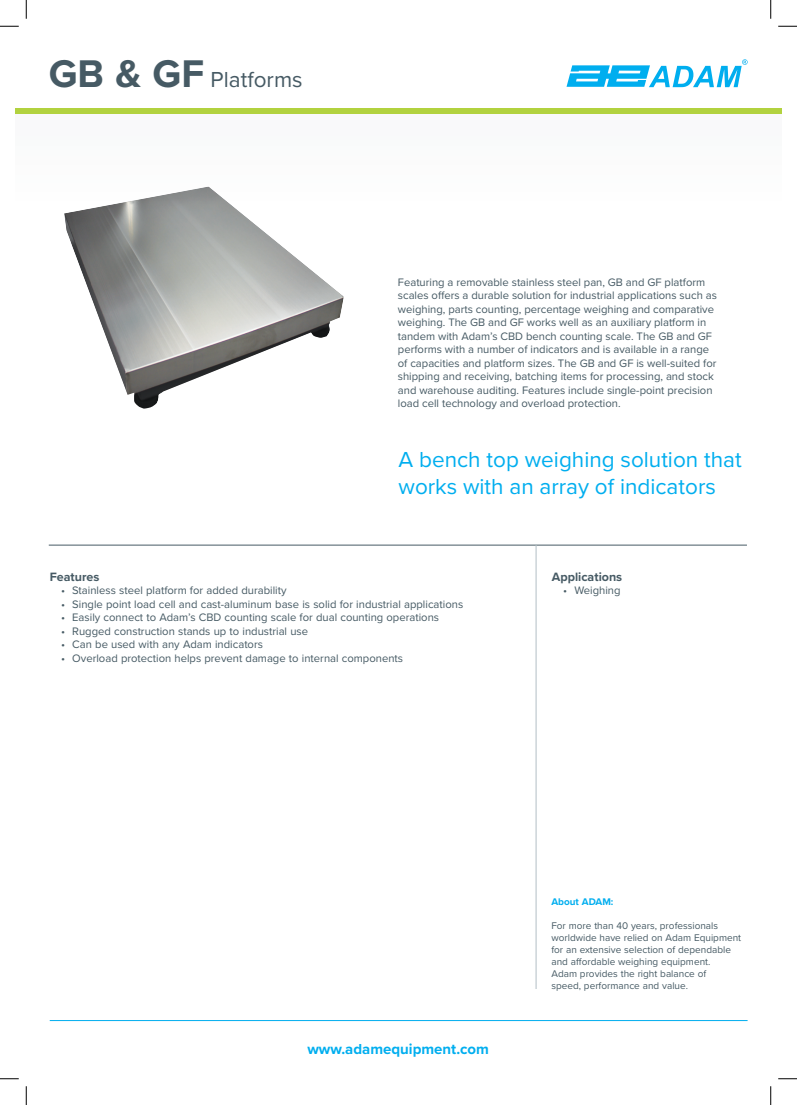
<style>
.page{position:relative;width:797px;height:1105px;background:#fff}
.page>*{position:absolute;margin:0;border:0;box-sizing:border-box;transform-origin:0 0}
.t1{font:22.5px/27px "Proxima Nova";color:#00aeef}
.t2{font:22.5px "Proxima Nova";color:#465a64}
.t3{font:700 15px "Proxima Nova";color:#00aeef}
.t4{font:700 12.5px "Proxima Nova";color:#465a64}
.t5{font:11.25px/13.5px "Proxima Nova";color:#465a64}
.t6{font:10px/12px "Proxima Nova";color:#465a64}
.t7{font:700 10px "Proxima Nova";color:#00aeef}
.s1{font-weight:700;font-size:40px}
</style>
<div class="page">
<svg style="left:566px;top:59px;width:181px;height:28px"></svg>
<img style="left:64px;top:209px;width:279px;height:200px">
<div style="left:15px;top:114px;width:767px;height:95px;background:#fbfbfb"></div>
<hr style="left:50px;top:1020px;width:697px;height:1px;background:#00aeef">
<hr style="left:49px;top:545px;width:698px;height:1px;background:#465a64">
<hr style="left:536px;top:545px;width:1px;height:444px;background:#b2bfc6">
<div style="left:15px;top:108px;width:766px;height:6px;background:#b2d23f"></div>
<svg style="left:0;top:25px;width:19px;height:2px"></svg>
<svg style="left:778px;top:25px;width:19px;height:2px"></svg>
<svg style="left:0;top:1078px;width:19px;height:1px"></svg>
<svg style="left:778px;top:1078px;width:19px;height:1px"></svg>
<svg style="left:25px;top:0;width:2px;height:19px"></svg>
<svg style="left:25px;top:1086px;width:2px;height:19px"></svg>
<svg style="left:770px;top:0;width:1px;height:19px"></svg>
<svg style="left:770px;top:1086px;width:1px;height:19px"></svg>
<h1 class="t2" style="left:49px;top:63px;width:255px"><span class="s1">GB &amp; GF</span> Platforms</h1>
<p class="t5" style="left:398px;top:275px;width:320px">Featuring a removable stainless steel pan, GB and GF platform scales offers a durable solution for industrial applications such as weighing, parts counting, percentage weighing and comparative weighing. The GB and GF works well as an auxiliary platform in tandem with Adam’s CBD bench counting scale. The GB and GF performs with a number of indicators and is available in a range of capacities and platform sizes. The GB and GF is well-suited for shipping and receiving, batching items for processing, and stock and warehouse auditing. Features include single-point precision load cell technology and overload protection.</p>
<h1 class="t1" style="left:398px;top:445px;width:344px">A bench top weighing solution that works with an array of indicators</h1>
<p class="t4" style="left:50px;top:567px;width:51px">Features</p>
<p class="t5" style="left:61px;top:583px;width:227px">• Stainless steel platform for added durability</p>
<p class="t5" style="left:61px;top:597px;width:404px">• Single point load cell and cast-aluminum base is solid for industrial applications</p>
<p class="t5" style="left:61px;top:610px;width:379px">• Easily connect to Adam’s CBD counting scale for dual counting operations</p>
<p class="t5" style="left:61px;top:624px;width:249px">• Rugged construction stands up to industrial use</p>
<p class="t5" style="left:61px;top:637px;width:203px">• Can be used with any Adam indicators</p>
<p class="t5" style="left:61px;top:651px;width:344px">• Overload protection helps prevent damage to internal components</p>
<p class="t4" style="left:552px;top:567px;width:72px">Applications</p>
<p class="t5" style="left:563px;top:583px;width:59px">• Weighing</p>
<h2 class="t3" style="left:307px;top:1038px;width:183px">www.adamequipment.com</h2>
<p class="t7" style="left:551px;top:894px;width:64px">About ADAM:</p>
<p class="t6" style="left:551px;top:919px;width:191px">For more than 40 years, professionals worldwide have relied on Adam Equipment for an extensive selection of dependable and affordable weighing equipment.<br>Adam provides the right balance of<br>speed, performance and value.</p>
</div>
